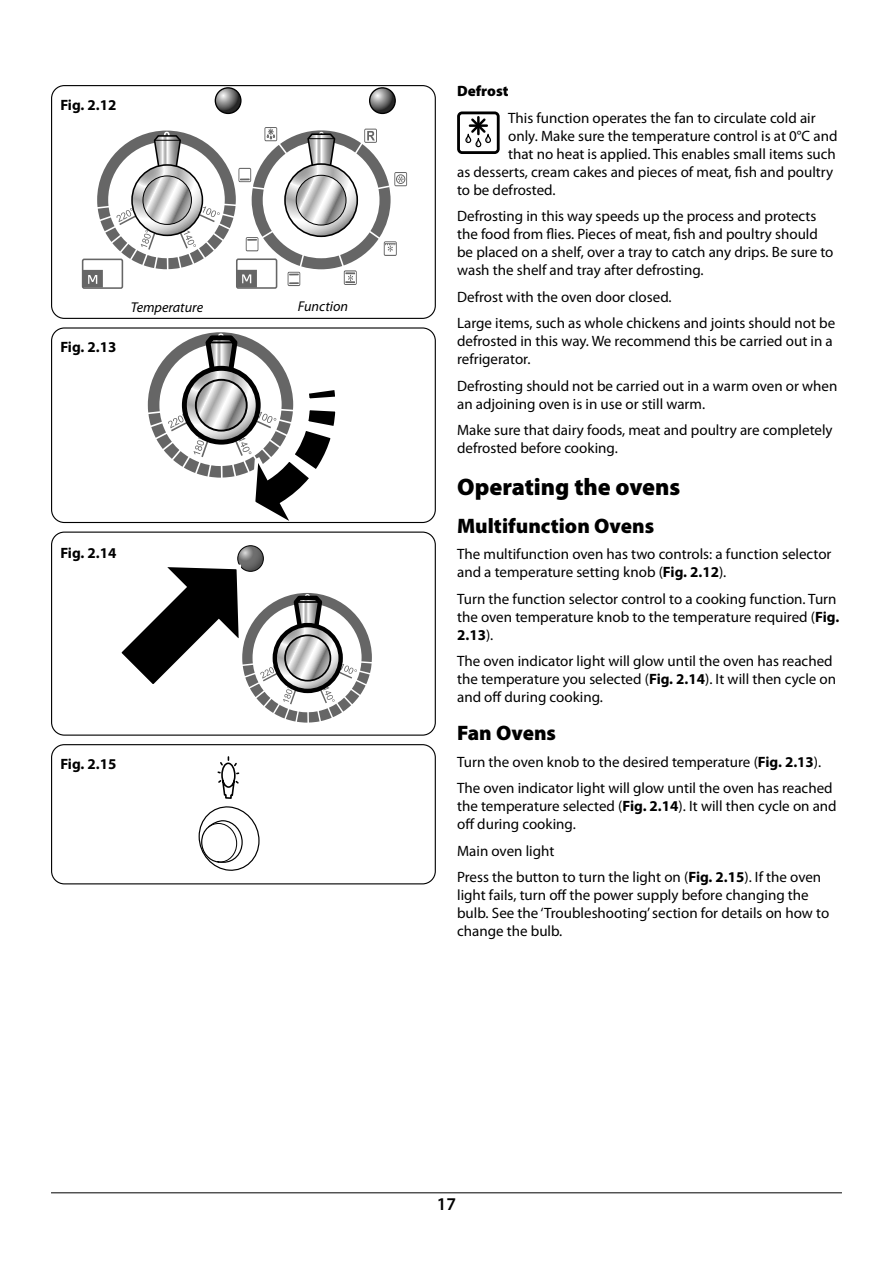
<style>
.page{position:relative;width:893px;height:1263px;background:#fff}
.page>*{position:absolute;margin:0;border:0;box-sizing:border-box;transform-origin:0 0}
.Heading_2{font:900 24px "Myriad Pro";color:#000}
.Heading_3{font:900 21px "Myriad Pro";color:#000}
.t1{font:600 18px "Myriad Pro";color:#000}
.Body{font:15px/18px "Myriad Pro";color:#000}
.t2{font:700 15px "Myriad Pro";color:#000}
.t3{font:900 15px "Myriad Pro";color:#000}
.t4{font:italic 14.25px "Myriad Pro";color:#000}
.s1{font-weight:700}
</style>
<div class="page">
<hr style="left:51px;top:1192px;width:791px;height:1px;background:#000">
<svg style="left:148px;top:332px;width:188px;height:189px"></svg>
<div style="left:51px;top:327px;width:385px;height:196px;border:1px solid #000;border-radius:13px"></div>
<div style="left:82px;top:259px;width:41px;height:30px;border:2px solid #666;border-radius:2px"></div>
<svg style="left:215px;top:88px;width:26px;height:25px"></svg>
<div style="left:215px;top:87px;width:27px;height:27px;border:1px solid #000;border-radius:50%"></div>
<svg style="left:370px;top:88px;width:25px;height:25px"></svg>
<div style="left:369px;top:87px;width:27px;height:27px;border:1px solid #000;border-radius:50%"></div>
<div style="left:236px;top:258px;width:41px;height:31px;border:2px solid #666;border-radius:2px"></div>
<svg style="left:83px;top:127px;width:324px;height:161px"></svg>
<div style="left:51px;top:85px;width:385px;height:234px;border:1px solid #000;border-radius:13px"></div>
<svg style="left:238px;top:546px;width:25px;height:25px"></svg>
<div style="left:237px;top:545px;width:27px;height:27px;border:1px solid #000;border-radius:50%"></div>
<svg style="left:121px;top:560px;width:251px;height:163px"></svg>
<div style="left:51px;top:531px;width:385px;height:205px;border:1px solid #000;border-radius:13px"></div>
<div style="left:60px;top:540px;width:63px;height:26px;background:#fff"></div>
<svg style="left:457px;top:112px;width:43px;height:42px"></svg>
<svg style="left:198px;top:756px;width:62px;height:115px"></svg>
<div style="left:51px;top:744px;width:385px;height:140px;border:1px solid #000;border-radius:13px"></div>
<p class="t2" style="left:60px;top:95px;width:58px">Fig. 2.12</p>
<p class="t2" style="left:60px;top:337px;width:58px">Fig. 2.13</p>
<p class="t4" style="left:131px;top:299px;width:74px">Temperature</p>
<p class="t4" style="left:298px;top:298px;width:52px">Function</p>
<p class="t2" style="left:60px;top:544px;width:58px">Fig. 2.14</p>
<p class="t2" style="left:60px;top:754px;width:58px">Fig. 2.15</p>
<p class="t3" style="left:457px;top:83px;width:53px">Defrost</p>
<p class="Body" style="left:508px;top:109px;width:309px">This function operates the fan to circulate cold air</p>
<p class="Body" style="left:508px;top:127px;width:331px">only. Make sure the temperature control is at 0°C and</p>
<p class="Body" style="left:508px;top:145px;width:329px">that no heat is applied. This enables small items such</p>
<p class="Body" style="left:457px;top:163px;width:378px">as desserts, cream cakes and pieces of meat, fish and poultry</p>
<p class="Body" style="left:457px;top:181px;width:100px">to be defrosted.</p>
<p class="Body" style="left:457px;top:207px;width:378px">Defrosting in this way speeds up the process and protects the food from flies. Pieces of meat, fish and poultry should be placed on a shelf, over a tray to catch any drips. Be sure to wash the shelf and tray after defrosting.</p>
<p class="Body" style="left:457px;top:288px;width:216px">Defrost with the oven door closed.</p>
<p class="Body" style="left:457px;top:314px;width:380px">Large items, such as whole chickens and joints should not be defrosted in this way. We recommend this be carried out in a refrigerator.</p>
<p class="Body" style="left:457px;top:377px;width:382px">Defrosting should not be carried out in a warm oven or when an adjoining oven is in use or still warm.</p>
<p class="Body" style="left:457px;top:421px;width:377px">Make sure that dairy foods, meat and poultry are completely defrosted before cooking.</p>
<p class="Heading_2" style="left:457px;top:473px;width:225px">Operating the ovens</p>
<p class="Heading_3" style="left:457px;top:514px;width:199px">Multifunction Ovens</p>
<p class="Body" style="left:457px;top:545px;width:376px">The multifunction oven has two controls: a function selector and a temperature setting knob (<span class="s1">Fig. 2.12</span>).</p>
<p class="Body" style="left:457px;top:590px;width:384px">Turn the function selector control to a cooking function. Turn the oven temperature knob to the temperature required (<span class="s1">Fig.<br>2.13</span>).</p>
<p class="Body" style="left:457px;top:652px;width:381px">The oven indicator light will glow until the oven has reached the temperature you selected (<span class="s1">Fig. 2.14</span>). It will then cycle on and off during cooking.</p>
<p class="Heading_3" style="left:457px;top:721px;width:100px">Fan Ovens</p>
<p class="Body" style="left:457px;top:753px;width:366px">Turn the oven knob to the desired temperature (<span class="s1">Fig. 2.13</span>).</p>
<p class="Body" style="left:457px;top:779px;width:381px">The oven indicator light will glow until the oven has reached the temperature selected (<span class="s1">Fig. 2.14</span>). It will then cycle on and off during cooking.</p>
<p class="Body" style="left:457px;top:842px;width:99px">Main oven light</p>
<p class="Body" style="left:457px;top:868px;width:374px">Press the button to turn the light on (<span class="s1">Fig. 2.15</span>). If the oven light fails, turn off the power supply before changing the bulb. See the ‘Troubleshooting’ section for details on how to change the bulb.</p>
<p class="t1" style="left:437px;top:1193px;width:21px">17</p>
</div>
